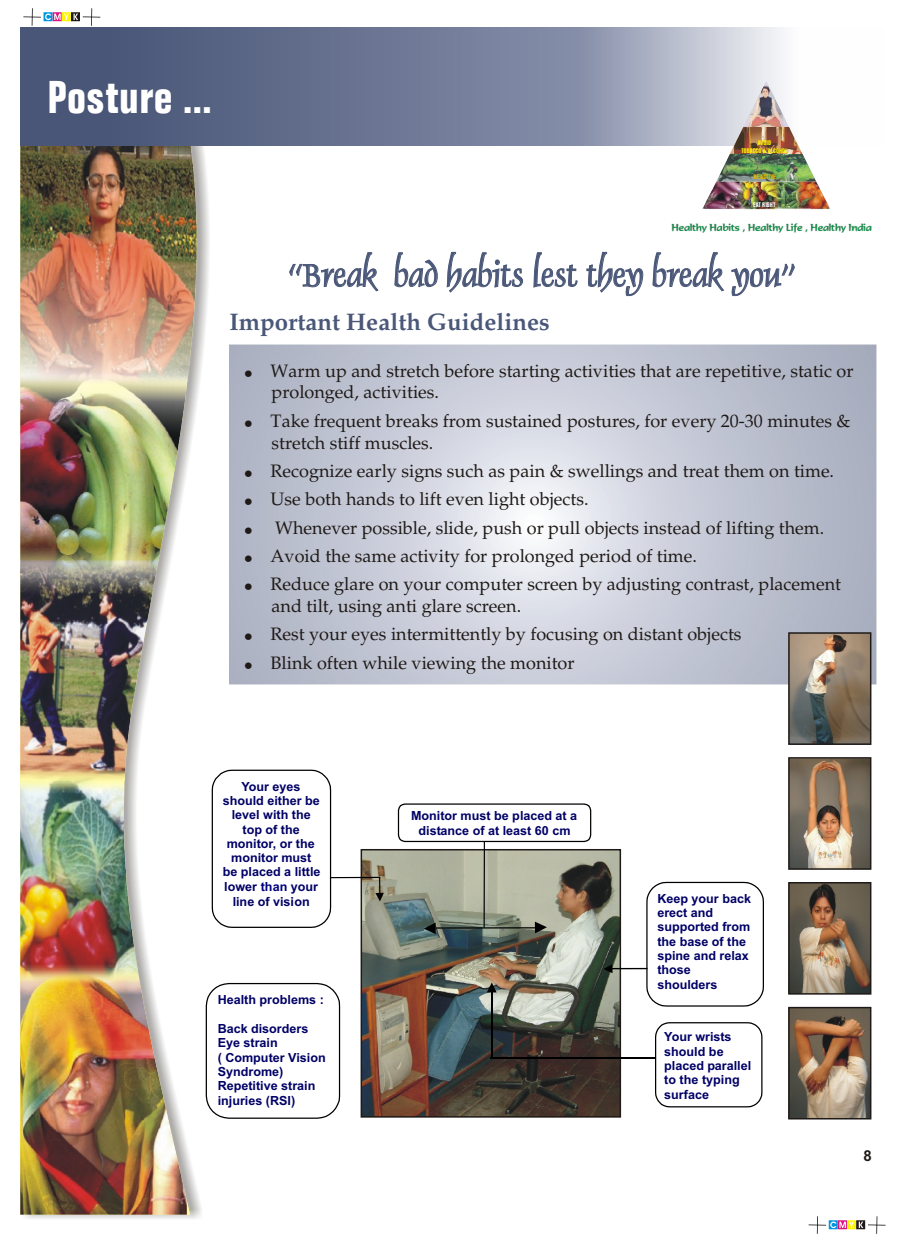
<style>
.page{position:relative;width:905px;height:1242px;background:#fff}
.page>*{position:absolute;margin:0;border:0;box-sizing:border-box;transform-origin:0 0}
.t1{font:45px "Folio Bd Cn BT";color:#fff}
.t2{font:36px "Dauphin";color:#4a5778}
.t3{font:700 24px "Palatino";color:#4a5778}
.t4{font:18px/28.3px "Palatino";color:#1f1a17}
.t5{font:700 15px "Arial";color:#1f1a17}
.t6{font:700 12.6px/14.4px "Arial";color:#006}
.t7{font:9.6px "Formal 436 BT";color:#009140}
.t8{font:6.6px/7.8px "Folio Bd Cn BT";color:#fff500;text-align:center}
.t9{font:6.6px "Folio Bd Cn BT";color:#f2ad00}
.t10{font:6.6px "Folio Bd Cn BT";color:#fff}
.s1{color:#000080}
</style>
<div class="page">
<svg style="left:167px;top:145px;width:48px;height:1070px"></svg>
<img style="left:20px;top:771px;width:195px;height:216px">
<img style="left:20px;top:573px;width:147px;height:207px">
<img style="left:20px;top:145px;width:185px;height:250px">
<img style="left:20px;top:372px;width:175px;height:201px">
<img style="left:20px;top:968px;width:169px;height:247px">
<img style="left:363px;top:852px;width:255px;height:263px">
<div style="left:360px;top:849px;width:261px;height:269px;border:2px solid #1f1a17"></div>
<svg style="left:20px;top:27px;width:762px;height:118px;background:#757e9a"></svg>
<img style="left:229px;top:345px;width:648px;height:339px">
<img style="left:791px;top:760px;width:77px;height:107px">
<div style="left:788px;top:757px;width:83px;height:113px;border:2px solid #1f1a17"></div>
<img style="left:791px;top:635px;width:77px;height:107px">
<div style="left:788px;top:632px;width:83px;height:113px;border:2px solid #1f1a17"></div>
<img style="left:791px;top:885px;width:77px;height:107px">
<div style="left:788px;top:882px;width:83px;height:113px;border:2px solid #1f1a17"></div>
<img style="left:791px;top:1010px;width:77px;height:107px">
<div style="left:788px;top:1007px;width:83px;height:113px;border:2px solid #1f1a17"></div>
<svg style="left:212px;top:770px;width:119px;height:158px"></svg>
<svg style="left:655px;top:1022px;width:107px;height:85px"></svg>
<svg style="left:398px;top:803px;width:193px;height:39px"></svg>
<svg style="left:646px;top:882px;width:118px;height:125px"></svg>
<hr style="left:611px;top:968px;width:36px;height:1px;background:#000">
<svg style="left:603px;top:964px;width:9px;height:9px"></svg>
<hr style="left:490px;top:1057px;width:166px;height:1px;background:#000">
<hr style="left:491px;top:992px;width:1px;height:65px;background:#000">
<svg style="left:487px;top:982px;width:9px;height:10px"></svg>
<hr style="left:436px;top:927px;width:99px;height:2px;background:#000">
<svg style="left:424px;top:923px;width:12px;height:11px"></svg>
<svg style="left:535px;top:922px;width:12px;height:11px"></svg>
<hr style="left:483px;top:842px;width:2px;height:86px;background:#000">
<svg style="left:206px;top:983px;width:134px;height:136px"></svg>
<svg style="left:375px;top:877px;width:9px;height:24px"></svg>
<img style="left:716px;top:81px;width:87px;height:73px">
<img style="left:716px;top:154px;width:100px;height:28px">
<img style="left:750px;top:182px;width:25px;height:27px">
<img style="left:810px;top:182px;width:20px;height:27px">
<img style="left:702px;top:182px;width:48px;height:27px">
<img style="left:775px;top:182px;width:35px;height:27px">
<img style="left:671px;top:223px;width:200px;height:9px">
<hr style="left:330px;top:877px;width:50px;height:1px;background:#000">
<svg style="left:23px;top:8px;width:77px;height:18px"></svg>
<svg style="left:808px;top:1216px;width:77px;height:18px"></svg>
<svg style="left:245px;top:370px;width:7px;height:7px"></svg>
<svg style="left:245px;top:420px;width:7px;height:7px"></svg>
<svg style="left:245px;top:470px;width:7px;height:7px"></svg>
<svg style="left:245px;top:499px;width:7px;height:6px"></svg>
<svg style="left:245px;top:527px;width:7px;height:7px"></svg>
<svg style="left:245px;top:555px;width:7px;height:7px"></svg>
<svg style="left:245px;top:584px;width:7px;height:6px"></svg>
<svg style="left:245px;top:634px;width:7px;height:6px"></svg>
<svg style="left:245px;top:662px;width:7px;height:7px"></svg>
<h1 class="t1" style="left:47px;top:79px;width:166px">Posture ...</h1>
<p class="t8" style="left:741px;top:139px;width:48px">AVOID<br>TOBACCO &amp; ALCOHOL</p>
<p class="t9" style="left:753px;top:174px;width:24px">BE ACTIVE</p>
<p class="t10" style="left:753px;top:202px;width:24px">EAT RIGHT</p>
<p class="t7" style="left:671px;top:223px;width:201px">Healthy Habits , Healthy Life , Healthy India</p>
<h2 class="t2" style="left:289px;top:260px;width:508px">“Break bad habits lest they break you”</h2>
<h3 class="t3" style="left:229px;top:312px;width:321px">Important Health Guidelines</h3>
<p class="t4" style="left:270px;top:362px;width:584px;line-height:21.8px">Warm up and stretch before starting activities that are repetitive, static or prolonged, activities.</p>
<p class="t4" style="left:270px;top:412px;width:581px;line-height:21.8px">Take frequent breaks from sustained postures, for every 20-30 minutes &amp; stretch stiff muscles.</p>
<p class="t4" style="left:270px;top:459px;width:572px">Recognize early signs such as pain &amp; swellings and treat them on time.<br>Use both hands to lift even light objects.<br>Whenever possible, slide, push or pull objects instead of lifting them.<br>Avoid the same activity for prolonged period of time.<br>Reduce glare on your computer screen by adjusting contrast, placement</p>
<p class="t4" style="left:270px;top:594px;width:472px">and tilt, using anti glare screen.<br>Rest your eyes intermittently by focusing on distant objects<br>Blink often while viewing the monitor</p>
<p class="t6" style="left:223px;top:780px;width:99px;text-align:center">Your eyes should either be level with the top of the monitor, or the monitor must be placed a little lower <span class="s1">than</span> your line of vision</p>
<p class="t6" style="left:218px;top:994px;width:108px">Health problems :</p>
<p class="t6" style="left:218px;top:1022px;width:109px">Back disorders<br>Eye strain<br>( Computer Vision<br>Syndrome)<br>Repetitive strain injuries (RSI)</p>
<p class="t6" style="left:411px;top:810px;width:168px;text-align:center">Monitor must be placed at a distance of at least 60 cm</p>
<p class="t6" style="left:657px;top:892px;width:95px">Keep your back erect and supported from the base of the spine and relax those shoulders</p>
<p class="t6" style="left:664px;top:1031px;width:88px">Your wrists should be placed parallel to the typing surface</p>
<p class="t5" style="left:863px;top:1150px;width:10px">8</p>
</div>
